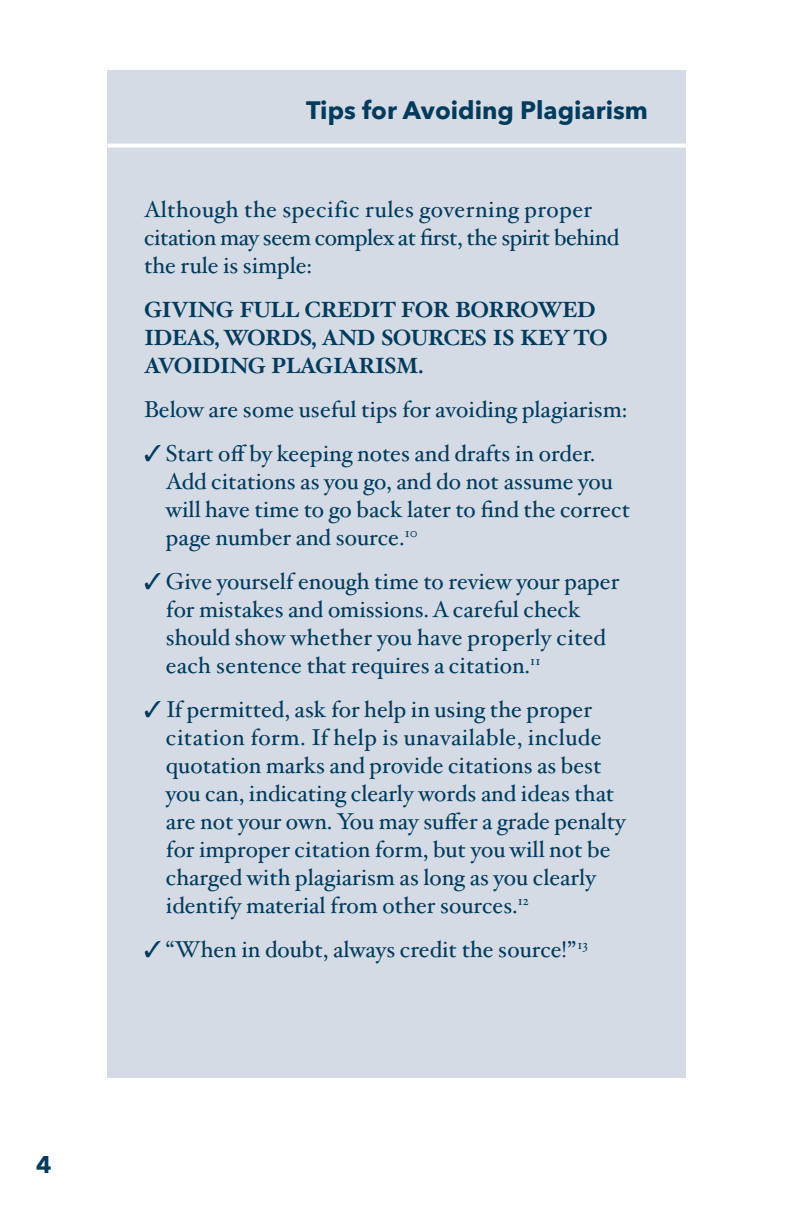
<style>
.page{position:relative;width:792px;height:1224px;background:#fff}
.page>*{position:absolute;margin:0;border:0;box-sizing:border-box;transform-origin:0 0}
.t1{font:700 25px "Avenir Next LT Pro";color:#003a5d}
.t2{font:700 24px "Avenir Next LT Pro";color:#003a5d}
.t3{font:23px/28px "Hoefler Txt";color:#003a5d}
.t4{font:700 22px/28px "Hoefler Txt";letter-spacing:-.03em;color:#003a5d}
</style>
<div class="page">
<div style="left:107px;top:70px;width:579px;height:1008px;background:#d4dbe4"></div>
<svg style="left:107px;top:144px;width:579px;height:4px;background:#fafbfb"></svg>
<p class="t2" style="left:36px;top:1150px;width:17px">4</p>
<p class="t1" style="left:306px;top:95px;width:343px">Tips for Avoiding Plagiarism</p>
<p class="t3" style="left:144px;top:194px;width:477px">Although the specific rules governing proper citation may seem complex at first, the spirit behind the rule is simple:</p>
<p class="t4" style="left:144px;top:294px;width:465px">GIVING FULL CREDIT FOR BORROWED<br>IDEAS, WORDS, AND SOURCES IS KEY TO<br>AVOIDING PLAGIARISM.</p>
<p class="t3" style="left:144px;top:394px;width:485px">Below are some useful tips for avoiding plagiarism:</p>
<p class="t3" style="left:166px;top:438px;width:466px;text-indent:-22px">✓ Start off by keeping notes and drafts in order.<br>Add citations as you go, and do not assume you will have time to go back later to find the correct page number and source. <sup>10</sup></p>
<p class="t3" style="left:166px;top:566px;width:455px;text-indent:-22px">✓ Give yourself enough time to review your paper for mistakes and omissions. A careful check should show whether you have properly cited each sentence that requires a citation. <sup>11</sup></p>
<p class="t3" style="left:166px;top:694px;width:461px;text-indent:-22px">✓ If permitted, ask for help in using the proper citation form. If help is unavailable, include quotation marks and provide citations as best you can, indicating clearly words and ideas that are not your own. You may suffer a grade penalty for improper citation form, but you will not be charged with plagiarism as long as you clearly identify material from other sources. <sup>12</sup></p>
<p class="t3" style="left:144px;top:934px;width:446px">✓ “When in doubt, always credit the source!”<sup>13</sup></p>
</div>
